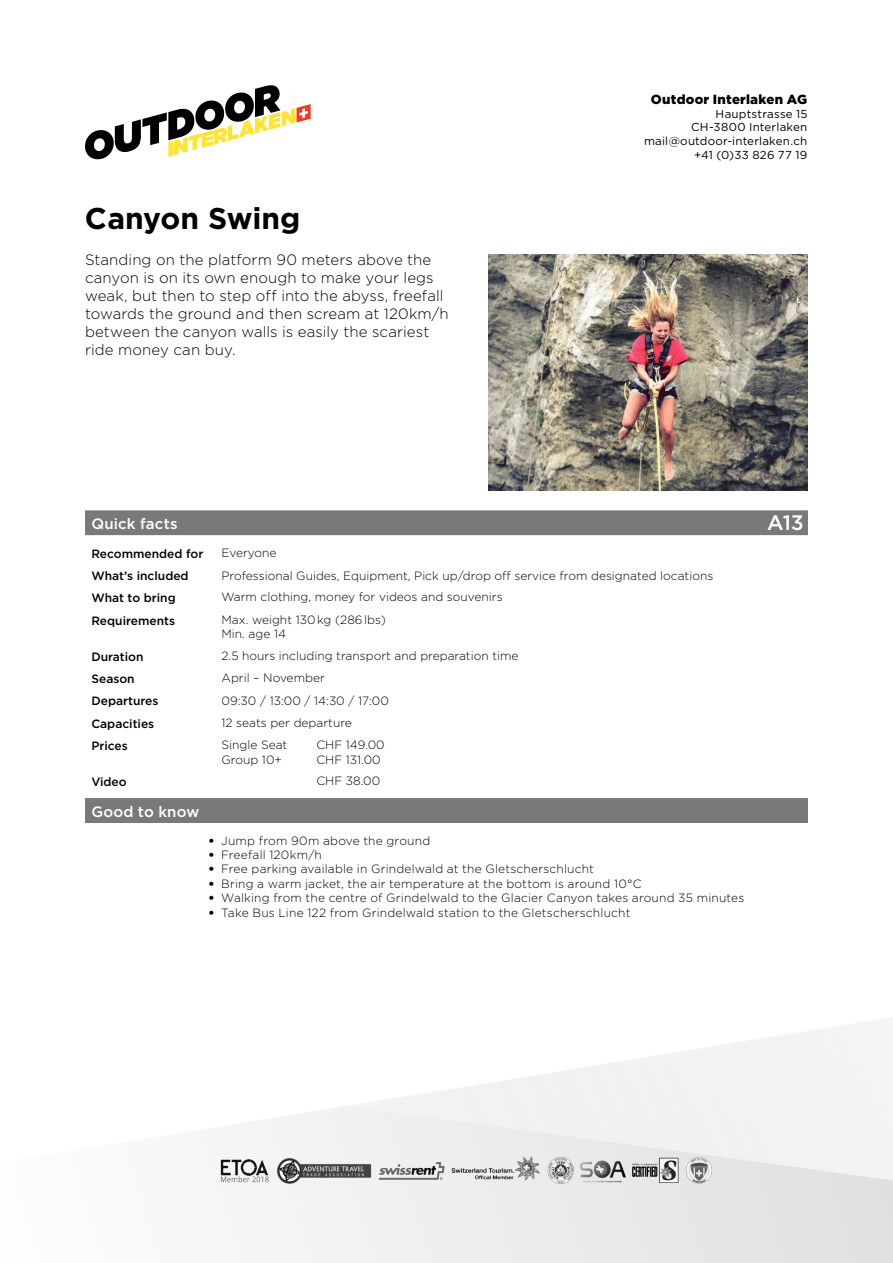
<style>
.page{position:relative;width:893px;height:1263px;background:#fff}
.page>*{position:absolute;margin:0;border:0;box-sizing:border-box;transform-origin:0 0}
.t1{font:700 30px "Gotham";color:#000}
.t2{font:500 21px "Gotham";color:#fff}
.t3{font:300 15px/18px "Gotham";letter-spacing:.005em;color:#000}
.t4{font:500 15px "Gotham";letter-spacing:.01em;color:#fff}
.t5{font:900 13.2px "Gotham";letter-spacing:.02em;color:#000}
.t6{font:300 12px/14.4px "Gotham";color:#000}
.t7{font:500 12px "Gotham";color:#000}
.t8{font:300 12px "Gotham";letter-spacing:.02em;color:#000}
.t9{font:11.55px/13.8px "Gotham";letter-spacing:.02em;color:#000;text-align:right}
.s1{font-weight:900}
</style>
<div class="page">
<svg style="left:85px;top:85px;width:226px;height:74px"></svg>
<svg style="left:241px;top:1020px;width:652px;height:243px;fill:#f2f2f2"></svg>
<img style="left:220px;top:1154px;width:495px;height:33px">
<img style="left:489px;top:254px;width:319px;height:236px">
<div style="left:85px;top:510px;width:723px;height:25px;background:#797979"></div>
<div style="left:85px;top:798px;width:723px;height:25px;background:#797979"></div>
<h1 class="t1" style="left:85px;top:205px;width:217px">Canyon Swing</h1>
<p class="t3" style="left:85px;top:252px;width:365px">Standing on the platform 90 meters above the canyon is on its own enough to make your legs weak, but then to step off into the abyss, freefall towards the ground and then scream at 120km/h between the canyon walls is easily the scariest ride money can buy.</p>
<p class="t5" style="left:651px;top:94px;width:158px">Outdoor Interlaken AG</p>
<p class="t9" style="left:644px;top:107px;width:165px">Hauptstrasse 15<br>CH-3800 Interlaken mail@outdoor-interlaken.ch +41 (0)33 826 77 19</p>
<p class="t4" style="left:91px;top:517px;width:88px">Quick facts</p>
<p class="t7" style="left:91px;top:548px;width:114px">Recommended for</p>
<p class="t6" style="left:222px;top:546px;width:57px">Everyone</p>
<p class="t7" style="left:91px;top:570px;width:99px">What’s included</p>
<p class="t6" style="left:222px;top:569px;width:493px">Professional Guides, Equipment, Pick up/drop off service from designated locations</p>
<p class="t7" style="left:91px;top:593px;width:86px">What to bring</p>
<p class="t6" style="left:222px;top:591px;width:283px">Warm clothing, money for videos and souvenirs</p>
<p class="t7" style="left:91px;top:615px;width:85px">Requirements</p>
<p class="t6" style="left:222px;top:613px;width:166px">Max. weight 130 kg (286 lbs)<br>Min. age 14</p>
<p class="t7" style="left:91px;top:651px;width:54px">Duration</p>
<p class="t6" style="left:222px;top:649px;width:299px">2.5 hours including transport and preparation time</p>
<p class="t7" style="left:91px;top:673px;width:45px">Season</p>
<p class="t6" style="left:222px;top:671px;width:105px">April – November</p>
<p class="t7" style="left:91px;top:696px;width:69px">Departures</p>
<p class="t6" style="left:222px;top:694px;width:169px">09:30 / 13:00 / 14:30 / 17:00</p>
<p class="t7" style="left:91px;top:718px;width:64px">Capacities</p>
<p class="t6" style="left:222px;top:716px;width:132px">12 seats per departure</p>
<p class="t7" style="left:91px;top:740px;width:38px">Prices</p>
<p class="t6" style="left:222px;top:738px;width:67px">Single Seat<br>Group 10+</p>
<p class="t6" style="left:316px;top:738px;width:70px">CHF 149.00<br>CHF 131.00</p>
<p class="t7" style="left:91px;top:776px;width:37px">Video</p>
<p class="t6" style="left:316px;top:774px;width:65px">CHF 38.00</p>
<p class="t4" style="left:91px;top:805px;width:109px">Good to know</p>
<p class="t8" style="left:208px;top:835px;width:223px"><span class="s1">•</span> Jump from 90m above the ground</p>
<p class="t6" style="left:208px;top:848px;width:115px"><span class="s1">•</span> Freefall 120km/h</p>
<p class="t6" style="left:208px;top:862px;width:387px"><span class="s1">•</span> Free parking available in Grindelwald at the Gletscherschlucht</p>
<p class="t6" style="left:208px;top:877px;width:435px"><span class="s1">•</span> Bring a warm jacket, the air temperature at the bottom is around 10°C</p>
<p class="t6" style="left:208px;top:891px;width:537px"><span class="s1">•</span> Walking from the centre of Grindelwald to the Glacier Canyon takes around 35 minutes</p>
<p class="t6" style="left:208px;top:906px;width:424px"><span class="s1">•</span> Take Bus Line 122 from Grindelwald station to the Gletscherschlucht</p>
<h2 class="t2" style="left:767px;top:514px;width:38px">A13</h2>
</div>
